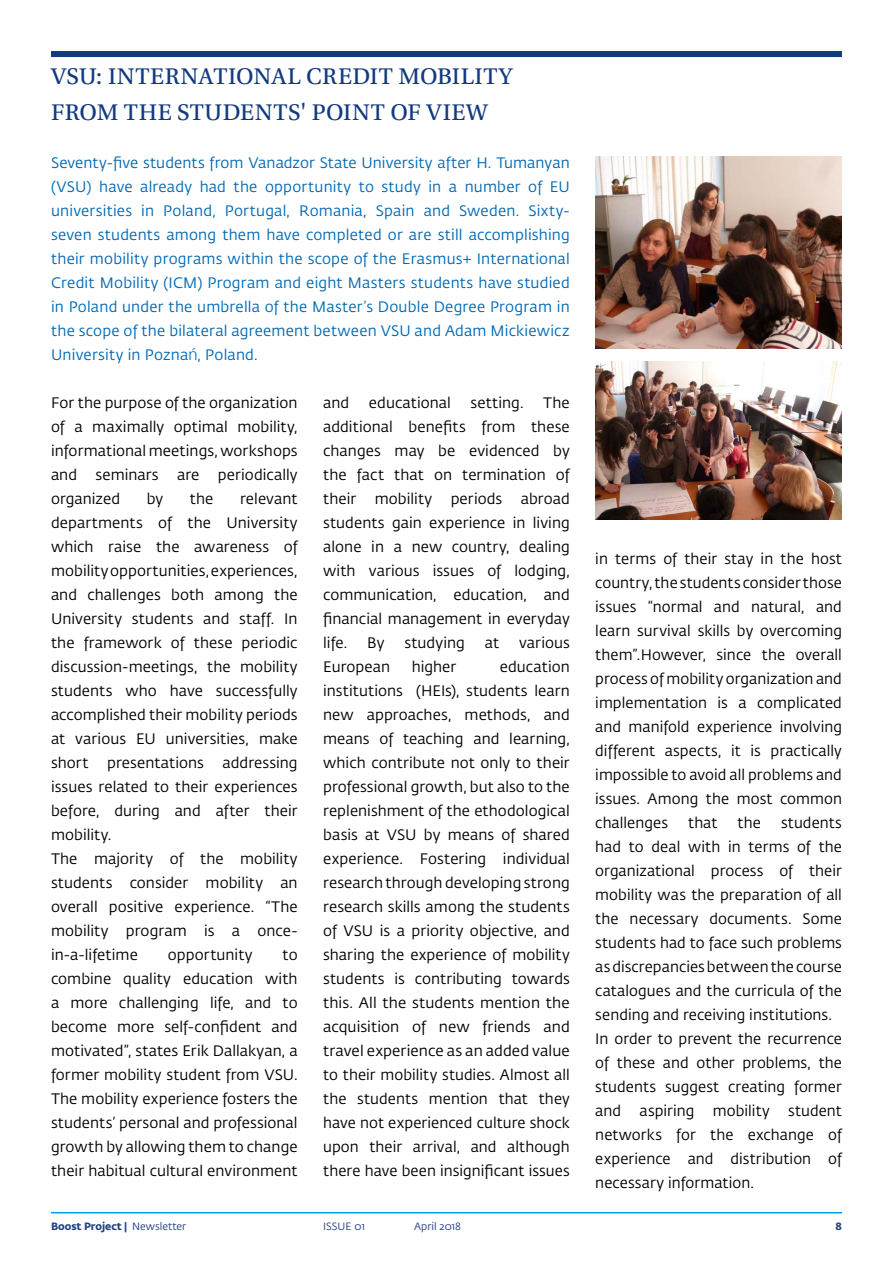
<style>
.page{position:relative;width:893px;height:1263px;background:#fff}
.page>*{position:absolute;margin:0;border:0;box-sizing:border-box;transform-origin:0 0}
.t1{font:24px/36px "Utopia Std Capt";letter-spacing:.02em;color:#123a7f}
.t2{font:15px/24px "Fedra Sans Arm";letter-spacing:.005em;color:#000;text-align:justify}
.t3{font:15px/24px "Fedra Sans Arm";letter-spacing:.01em;color:#0069b4;text-align:justify}
.t4{font:700 10.5px "Fedra Sans Arm";color:#234182}
.t5{font:10.5px "Fedra Sans Arm";color:#234182}
.s1{font-family:"Helvetica";font-weight:300;font-size:16.5px}
.s2{font-weight:400}
</style>
<div class="page">
<hr style="left:51px;top:1212px;width:791px;height:1px;background:#009fe3">
<div style="left:51px;top:51px;width:791px;height:6px;background:#123a7f"></div>
<img style="left:595px;top:156px;width:247px;height:193px">
<img style="left:595px;top:361px;width:247px;height:159px">
<h1 class="t1" style="left:51px;top:59px;width:463px">VSU: INTERNATIONAL CREDIT MOBILITY<br>FROM THE STUDENTS' POINT OF VIEW</h1>
<p class="t3" style="left:51px;top:151px;width:520px">Seventy-five students from Vanadzor State University after H. Tumanyan (VSU) have already had the opportunity to study in a number of EU universities in Poland, Portugal, Romania, Spain and Sweden. Sixty&shy;seven students among them have completed or are still accomplishing their mobility programs within the scope of the Erasmus+ International Credit Mobility (ICM) Program and eight Masters students have studied in Poland under the umbrella of the Master’s Double Degree Program in the scope of the bilateral agreement between VSU and Adam Mickiewicz University in Pozna<span class="s1">ń</span>, Poland.</p>
<p class="t2" style="left:51px;top:391px;width:248px">For the purpose of the organization of a maximally optimal mobility, informational meetings, workshops and seminars are periodically organized</p>
<p class="t2" style="left:323px;top:391px;width:28px">and</p>
<p class="t2" style="left:369px;top:391px;width:83px">educational</p>
<p class="t2" style="left:471px;top:391px;width:55px">setting.</p>
<p class="t2" style="left:323px;top:391px;width:248px;text-indent:220px">The additional benefits from these changes may be evidenced by the fact that on termination of their mobility periods abroad students gain experience in living alone in a new country, dealing with various issues of lodging, communication, education, and financial management in everyday life.</p>
<p class="t2" style="left:51px;top:487px;width:248px;text-align:left;text-indent:189px">relevant departments of the University which raise the awareness of mobility opportunities, experiences, and challenges both among the<br>University students and staff. In the framework of these periodic discussion-meetings, the mobility students who have successfully accomplished their mobility periods at various EU universities, make short presentations addressing issues related to their experiences before, during and after their mobility.<br>The majority of the mobility students consider mobility an overall positive experience. “The mobility program is a once&shy;in-a-lifetime</p>
<p class="t2" style="left:147px;top:487px;width:18px">by</p>
<p class="t2" style="left:190px;top:487px;width:25px">the</p>
<p class="t2" style="left:367px;top:631px;width:19px">By</p>
<p class="t2" style="left:404px;top:631px;width:62px">studying</p>
<p class="t2" style="left:485px;top:631px;width:16px">at</p>
<p class="t2" style="left:519px;top:631px;width:52px">various</p>
<p class="t2" style="left:323px;top:655px;width:68px">European</p>
<p class="t2" style="left:412px;top:655px;width:46px">higher</p>
<p class="t2" style="left:323px;top:655px;width:248px;text-indent:177px">education institutions (HEIs), students learn new approaches, methods, and means of teaching and learning, which contribute not only to their professional growth, but also to the replenishment of the ethodological basis at VSU by means of shared experience. Fostering individual research through developing strong research skills among the students of VSU is a priority objective, and sharing the experience of mobility students is contributing towards this. All the students mention the acquisition of new friends and travel experience as an added value to their mobility studies. Almost all the students mention that they have not experienced culture shock upon their arrival, and although there have been insignificant issues</p>
<p class="t2" style="left:168px;top:943px;width:86px">opportunity</p>
<p class="t2" style="left:51px;top:943px;width:248px;text-indent:232px">to combine quality education with a more challenging life, and to become more self-confident and motivated”, states Erik Dallakyan, a former mobility student from VSU.<br>The mobility experience fosters the students’ personal and professional growth by allowing them to change their habitual cultural environment</p>
<p class="t2" style="left:595px;top:547px;width:248px">in terms of their stay in the host country, the students consider those issues “normal and natural, and learn survival skills by overcoming them”.However, since the overall process of mobility organization and implementation is a complicated and manifold experience involving different aspects, it is practically impossible to avoid all problems and issues. Among the most common challenges</p>
<p class="t2" style="left:595px;top:811px;width:248px;text-align:left;text-indent:186px">students had to deal with in terms of the organizational process of their mobility was the preparation of all the necessary documents. Some students had to face such problems as discrepancies between the course catalogues and the curricula of the sending and receiving institutions.<br>In order to prevent the recurrence of these and other problems, the students suggest creating former and aspiring mobility student networks for the exchange of experience and distribution of necessary information.</p>
<p class="t2" style="left:688px;top:811px;width:31px">that</p>
<p class="t2" style="left:738px;top:811px;width:25px">the</p>
<p class="t4" style="left:51px;top:1219px;width:137px">Boost Project | <span class="s2">Newsletter</span></p>
<p class="t5" style="left:323px;top:1219px;width:43px">ISSUE 01</p>
<p class="t5" style="left:414px;top:1219px;width:48px">April 2018</p>
<p class="t4" style="left:835px;top:1219px;width:8px">8</p>
</div>
